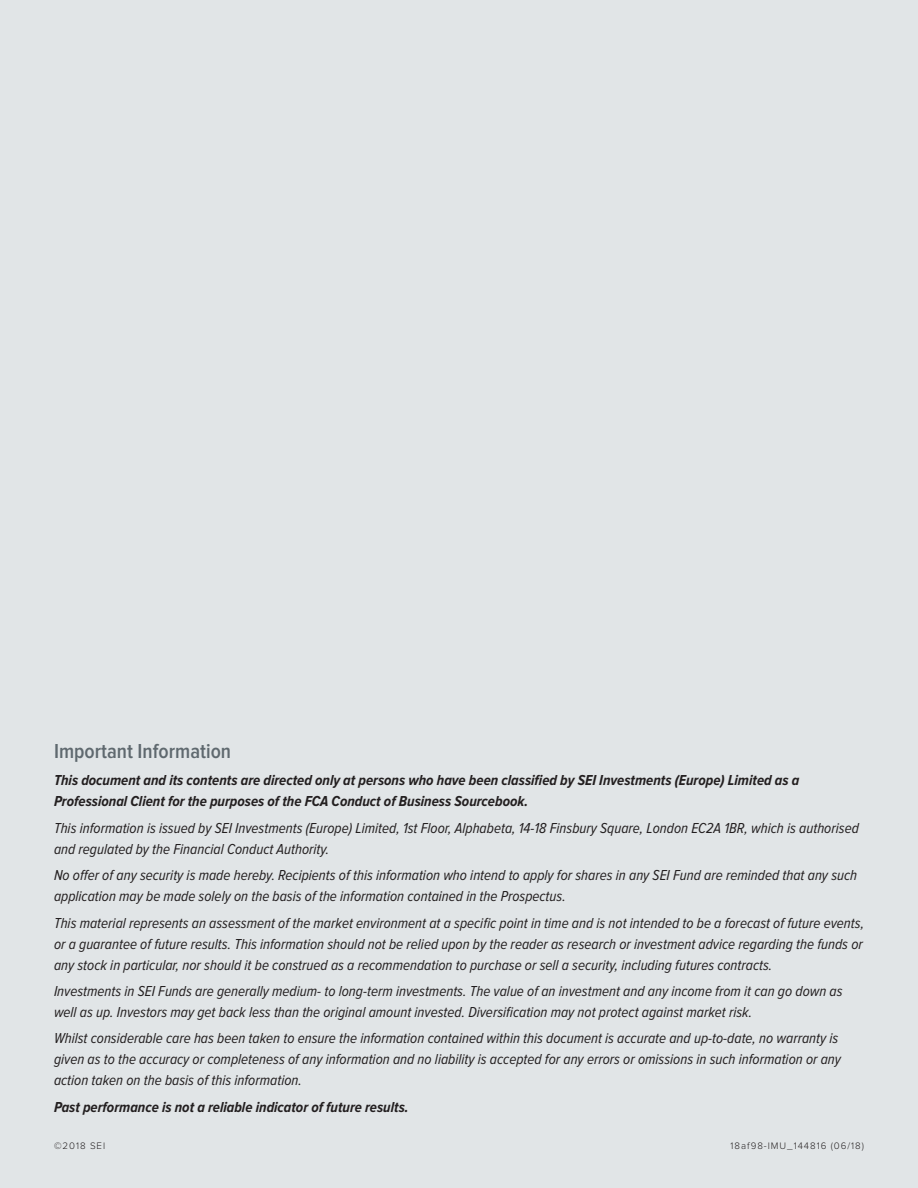
<style>
.page{position:relative;width:918px;height:1188px;background:#e1e5e7}
.page>*{position:absolute;margin:0;border:0;box-sizing:border-box;transform-origin:0 0}
.Disclaimer_header{font:600 21px "Proxima Nova Cond";color:#5f696f}
.Legal_Disclaimer{font:italic 15px/21px "Proxima Nova Cond";color:#231f20}
.Legal_Disclaimer-2{font:italic 700 15px/21px "Proxima Nova Cond";color:#231f20}
.Stocking_Code{font:300 9.75px "Proxima Nova";letter-spacing:.1em;color:#231f20}
</style>
<div class="page">
<p class="Disclaimer_header" style="left:54px;top:739px;width:179px">Important Information</p>
<p class="Legal_Disclaimer-2" style="left:54px;top:770px;width:747px">This document and its contents are directed only at persons who have been classified by SEI Investments (Europe) Limited as a<br>Professional Client for the purposes of the FCA Conduct of Business Sourcebook.</p>
<p class="Legal_Disclaimer" style="left:54px;top:818px;width:806px">This information is issued by SEI Investments (Europe) Limited, 1st Floor, Alphabeta, 14-18 Finsbury Square, London EC2A 1BR, which is authorised and regulated by the Financial Conduct Authority.</p>
<p class="Legal_Disclaimer" style="left:54px;top:865px;width:805px">No offer of any security is made hereby. Recipients of this information who intend to apply for shares in any SEI Fund are reminded that any such application may be made solely on the basis of the information contained in the Prospectus.</p>
<p class="Legal_Disclaimer" style="left:54px;top:912px;width:812px;text-align:justify">This material represents an assessment of the market environment at a specific point in time and is not intended to be a forecast of future events, or a guarantee of future results. This information should not be relied upon by the reader as research or investment advice regarding the funds or any stock in particular, nor should it be construed as a recommendation to purchase or sell a security, including futures contracts.</p>
<p class="Legal_Disclaimer" style="left:54px;top:981px;width:790px">Investments in SEI Funds are generally medium- to long-term investments. The value of an investment and any income from it can go down as well as up. Investors may get back less than the original amount invested. Diversification may not protect against market risk.</p>
<p class="Legal_Disclaimer" style="left:54px;top:1028px;width:789px">Whilst considerable care has been taken to ensure the information contained within this document is accurate and up-to-date, no warranty is given as to the accuracy or completeness of any information and no liability is accepted for any errors or omissions in such information or any action taken on the basis of this information.</p>
<p class="Legal_Disclaimer-2" style="left:54px;top:1097px;width:356px">Past performance is not a reliable indicator of future results.</p>
<p class="Stocking_Code" style="left:54px;top:1141px;width:53px">©2018 SEI</p>
<p class="Stocking_Code" style="left:731px;top:1141px;width:135px">18af98-IMU_144816 (06/18)</p>
</div>
